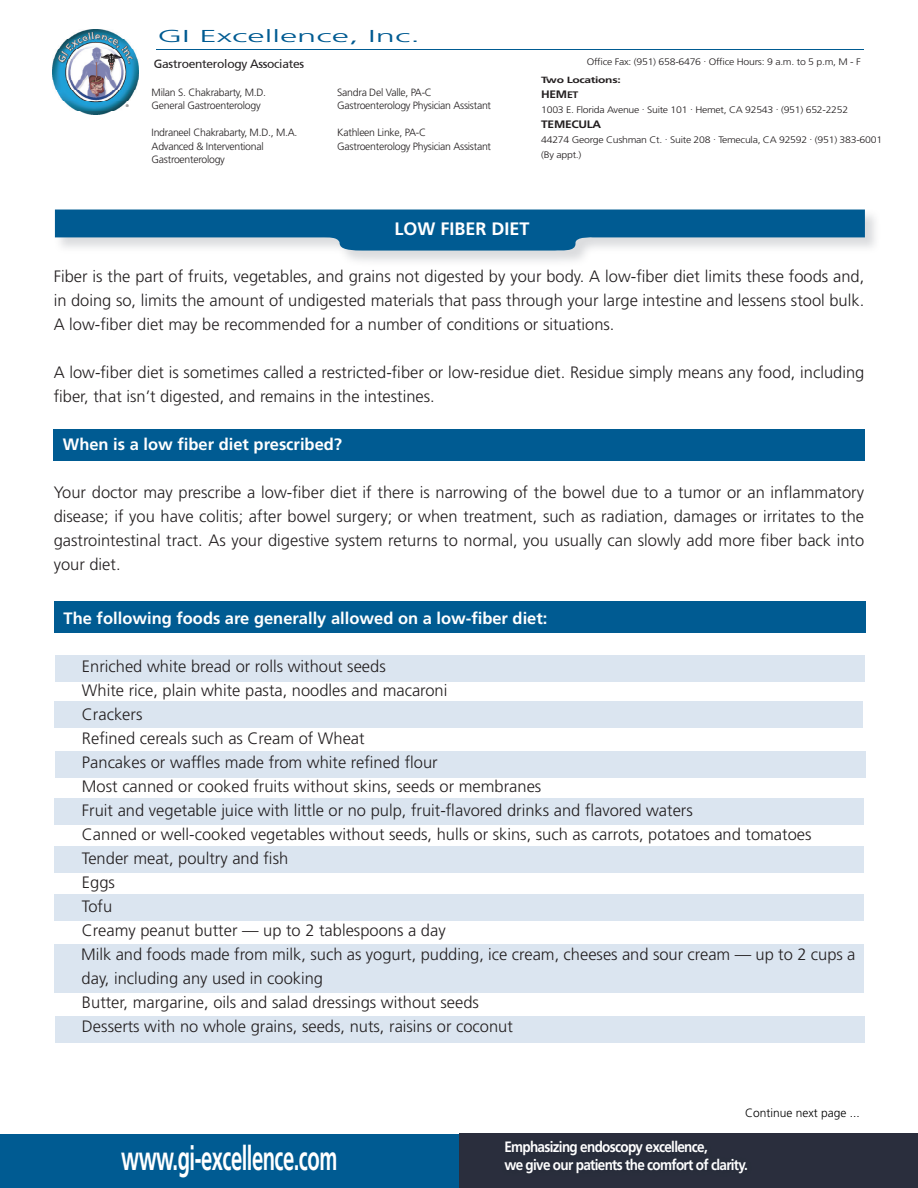
<style>
.page{position:relative;width:918px;height:1188px;background:#fff}
.page>*{position:absolute;margin:0;border:0;box-sizing:border-box;transform-origin:0 0}
.t1{font:700 33.75px "Frutiger LT Std";letter-spacing:-.025em;color:#fff;scale:.6 1}
.t2{font:700 18px "Frutiger LT Std";color:#fff}
.t3{font:300 17.25px "Frutiger LT Std";color:#005b92;scale:2 1}
.t4{font:300 16.5px/24px "Frutiger LT Std";color:#231f20}
.t5{font:700 16.5px "Frutiger LT Std";color:#fff}
.t6{font:700 15px/18px "Frutiger LT Std";letter-spacing:-.05em;color:#fff;scale:.9 1}
.t7{font:12px "Frutiger SAIN Rmv 1 Roman";letter-spacing:-.025em;color:#231f20}
.t8{font:300 12px "Frutiger LT Std";color:#000}
.t9{font:700 10.8px "Frutiger LT Std";letter-spacing:-.025em;color:#231f20;scale:1.11 1}
.t10{font:300 10.5px/13.5px "Frutiger LT Std";letter-spacing:-.025em;color:#231f20}
.t11{font:300 9.45px/15px "Frutiger LT Std";letter-spacing:-.025em;color:#231f20;scale:1.11 1}
.t12{font:700 9px "Frutiger LT Std";letter-spacing:-.025em;color:#231f20;scale:1.33 1}
.t13{font:300 3.9px "Frutiger LT Std";color:#231f20}
.s1{font-size:9.45px}
</style>
<div class="page">
<div style="left:55px;top:1016px;width:809px;height:27px;background:#dbe5f0"></div>
<div style="left:55px;top:944px;width:809px;height:49px;background:#dbe5f0"></div>
<div style="left:55px;top:846px;width:809px;height:26px;background:#dbe5f0"></div>
<div style="left:55px;top:895px;width:809px;height:26px;background:#dbe5f0"></div>
<div style="left:55px;top:656px;width:810px;height:26px;background:#dbe5f0"></div>
<div style="left:55px;top:701px;width:808px;height:27px;background:#dbe5f0"></div>
<div style="left:54px;top:601px;width:812px;height:32px;background:#005b92"></div>
<svg style="left:55px;top:210px;width:810px;height:43px;background:#4082aa"></svg>
<div style="left:0;top:1134px;width:459px;height:54px;background:#005b92"></div>
<div style="left:459px;top:1134px;width:459px;height:54px;background:#2a2e3d"></div>
<img style="left:498px;top:1133px;width:257px;height:1px">
<div style="left:54px;top:798px;width:809px;height:27px;background:#dbe5f0"></div>
<div style="left:55px;top:752px;width:811px;height:26px;background:#dbe5f0"></div>
<div style="left:53px;top:429px;width:812px;height:32px;background:#005b92"></div>
<img style="left:53px;top:29px;width:85px;height:85px">
<hr style="left:156px;top:49px;width:708px;height:1px;background:#005b92">
<p class="t13" style="left:126px;top:104px;width:5px">®</p>
<p class="t3" style="left:157px;top:26px;width:133px">GI Excellence, Inc.</p>
<p class="t7" style="left:154px;top:56px;width:152px">Gastroenterology Associates</p>
<p class="t10" style="left:152px;top:85px;width:116px">Milan S. Chakrabarty, M.D.<br>General Gastroenterology</p>
<p class="t10" style="left:152px;top:126px;width:147px">Indraneel Chakrabarty, M.D., M.A.<br>Advanced &amp; Interventional<br>Gastroenterology</p>
<p class="t10" style="left:337px;top:85px;width:155px">Sandra Del Valle, PA-C<br>Gastroenterology Physician Assistant</p>
<p class="t10" style="left:337px;top:126px;width:155px">Kathleen Linke, PA-C<br>Gastroenterology Physician Assistant</p>
<p class="t11" style="left:587px;top:54px;width:248px">Office Fax: (951) 658-6476 . Office Hours: 9 a.m. to 5 p.m, M - F</p>
<p class="t12" style="left:541px;top:74px;width:61px">Two Locations:</p>
<p class="t9" style="left:541px;top:88px;width:35px">HEM<span class="s1">ET</span></p>
<p class="t11" style="left:541px;top:102px;width:278px">1003 E. Florida Avenue . Suite 101 . Hemet, CA 92543 . (951) 652-2252</p>
<p class="t9" style="left:541px;top:118px;width:55px">TEMECULA</p>
<p class="t11" style="left:541px;top:132px;width:309px">44274 George Cushman Ct. . Suite 208 . Temecula, CA 92592 . (951) 383-6001 (By appt.)</p>
<p class="t2" style="left:394px;top:218px;width:137px">LOW FIBER DIET</p>
<p class="t4" style="left:54px;top:265px;width:812px;text-align:justify">Fiber is the part of fruits, vegetables, and grains not digested by your body. A low-fiber diet limits these foods and, in doing so, limits the amount of undigested materials that pass through your large intestine and lessens stool bulk.<br>A low-fiber diet may be recommended for a number of conditions or situations.</p>
<p class="t4" style="left:54px;top:361px;width:812px">A low-fiber diet is sometimes called a restricted-fiber or low-residue diet. Residue simply means any food, including fiber, that isn’t digested, and remains in the intestines.</p>
<p class="t5" style="left:63px;top:435px;width:281px">When is a low fiber diet prescribed?</p>
<p class="t4" style="left:54px;top:481px;width:812px;text-align:justify">Your doctor may prescribe a low-fiber diet if there is narrowing of the bowel due to a tumor or an inflammatory disease; if you have colitis; after bowel surgery; or when treatment, such as radiation, damages or irritates to the gastrointestinal tract. As your digestive system returns to normal, you usually can slowly add more fiber back into your diet.</p>
<p class="t5" style="left:64px;top:609px;width:485px">The following foods are generally allowed on a low-fiber diet:</p>
<p class="t4" style="left:81px;top:655px;width:776px">Enriched white bread or rolls without seeds<br>White rice, plain white pasta, noodles and macaroni<br>Crackers<br>Refined cereals such as Cream of Wheat<br>Pancakes or waffles made from white refined flour<br>Most canned or cooked fruits without skins, seeds or membranes<br>Fruit and vegetable juice with little or no pulp, fruit-flavored drinks and flavored waters<br>Canned or well-cooked vegetables without seeds, hulls or skins, such as carrots, potatoes and tomatoes Tender meat, poultry and fish<br>Eggs<br>Tofu<br>Creamy peanut butter — up to 2 tablespoons a day<br>Milk and foods made from milk, such as yogurt, pudding, ice cream, cheeses and sour cream — up to 2 cups a day, including any used in cooking<br>Butter, margarine, oils and salad dressings without seeds<br>Desserts with no whole grains, seeds, nuts, raisins or coconut</p>
<p class="t8" style="left:745px;top:1106px;width:116px">Continue next page ...</p>
<h1 class="t1" style="left:121px;top:1138px;width:362px">www.gi-excellence.com</h1>
<p class="t6" style="left:504px;top:1138px;width:272px">Emphasizing endoscopy excellence,<br>we give our patients the comfort of clarity.</p>
</div>
